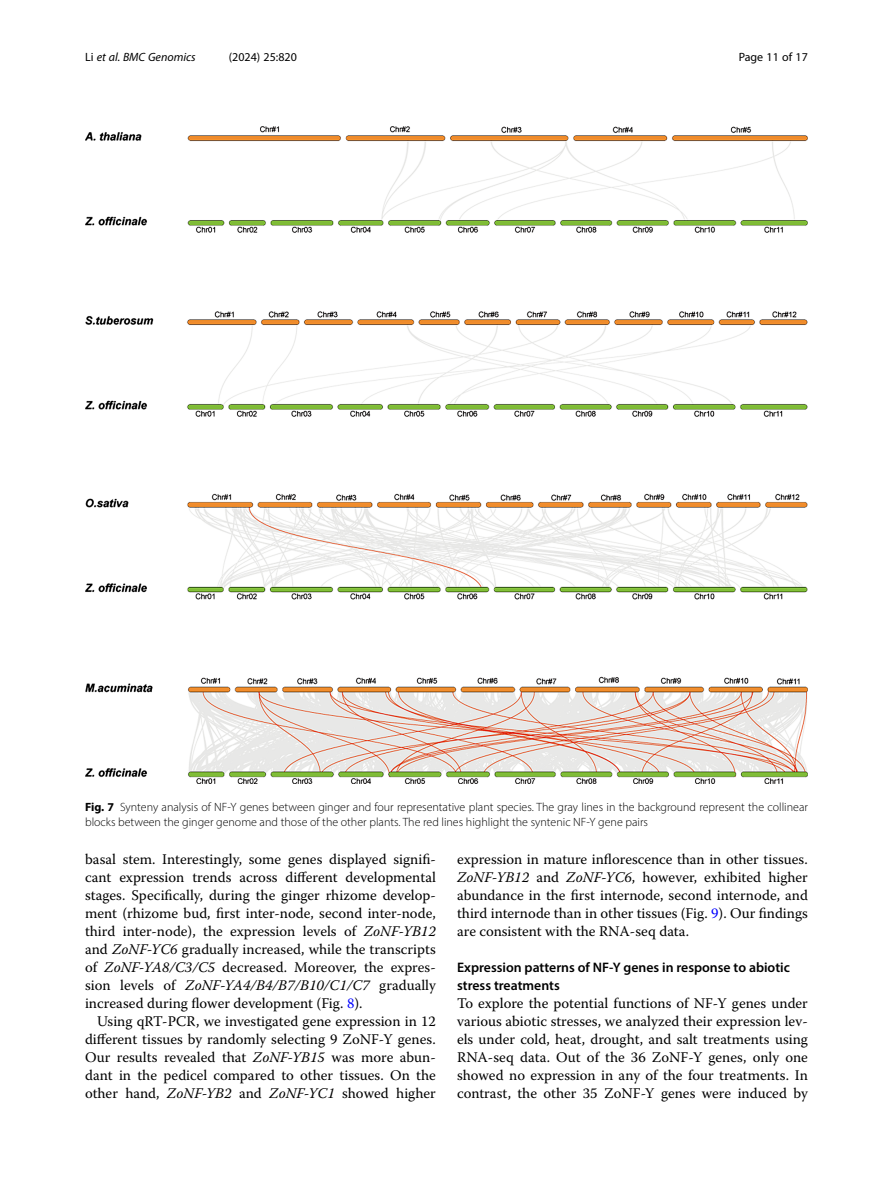
<style>
.page{position:relative;width:893px;height:1191px;background:#fff}
.page>*{position:absolute;margin:0;border:0;box-sizing:border-box;transform-origin:0 0}
.Body_Text_Indent{font:14.7px/18px "Warnock Pro";color:#000;text-align:justify}
.Body_Text{font:14.7px/18px "Warnock Pro";color:#000;text-align:justify}
.Head_2{font:600 13.8px/18px "Myriad Pro";color:#000}
.Figure_Caption{font:300 12px/15px "Myriad Pro";color:#000}
.t1{font:12px "Myriad Pro";color:#000}
.t2{font:italic 12px "Myriad Pro";color:#000}
.s1{font-style:normal}
.s2{font-weight:700}
.s3{font-style:italic}
.s4{color:#00f}
</style>
<div class="page">
<img style="left:85px;top:126px;width:723px;height:657px">
<p class="t2" style="left:85px;top:50px;width:112px"><span class="s1">Li</span> et al. BMC Genomics</p>
<p class="t1" style="left:229px;top:50px;width:70px">(2024) 25:820</p>
<p class="t1" style="left:739px;top:50px;width:71px">Page 11 of 17</p>
<p class="Figure_Caption" style="left:85px;top:799px;width:724px"><span class="s2">Fig. 7</span> Synteny analysis of NF-Y genes between ginger and four representative plant species. The gray lines in the background represent the collinear blocks between the ginger genome and those of the other plants. The red lines highlight the syntenic NF-Y gene pairs</p>
<p class="Body_Text_Indent" style="left:85px;top:850px;width:352px">basal stem. Interestingly, some genes displayed signifi&shy;cant expression trends across different developmental stages. Specifically, during the ginger rhizome develop&shy;ment (rhizome bud, first inter-node, second inter-node, third inter-node), the expression levels of <span class="s3">ZoNF-YB12 </span>and <span class="s3">ZoNF-YC6</span> gradually increased, while the transcripts of <span class="s3">ZoNF-YA8/C3/C5</span> decreased. Moreover, the expres&shy;sion levels of <span class="s3">ZoNF-YA4/B4/B7/B10/C1/C7</span> gradually increased during flower development (Fig. <span class="s4">8</span>).</p>
<p class="Body_Text_Indent" style="left:85px;top:1012px;width:352px;text-indent:12px">Using qRT-PCR, we investigated gene expression in 12 different tissues by randomly selecting 9 ZoNF-Y genes.<br>Our results revealed that <span class="s3">ZoNF-YB15</span> was more abun&shy;dant in the pedicel compared to other tissues. On the other hand, <span class="s3">ZoNF-YB2</span> and <span class="s3">ZoNF-YC1</span> showed higher</p>
<p class="Body_Text_Indent" style="left:457px;top:850px;width:352px">expression in mature inflorescence than in other tissues.<br><span class="s3">ZoNF-YB12</span> and <span class="s3">ZoNF-YC6</span>, however, exhibited higher abundance in the first internode, second internode, and third internode than in other tissues (Fig. <span class="s4">9</span>). Our findings are consistent with the RNA-seq data.</p>
<p class="Head_2" style="left:457px;top:958px;width:334px">Expression patterns of NF-Y genes in response to abiotic stress treatments</p>
<p class="Body_Text" style="left:457px;top:994px;width:352px">To explore the potential functions of NF-Y genes under various abiotic stresses, we analyzed their expression lev&shy;els under cold, heat, drought, and salt treatments using RNA-seq data. Out of the 36 ZoNF-Y genes, only one showed no expression in any of the four treatments. In contrast, the other 35 ZoNF-Y genes were induced by</p>
</div>
